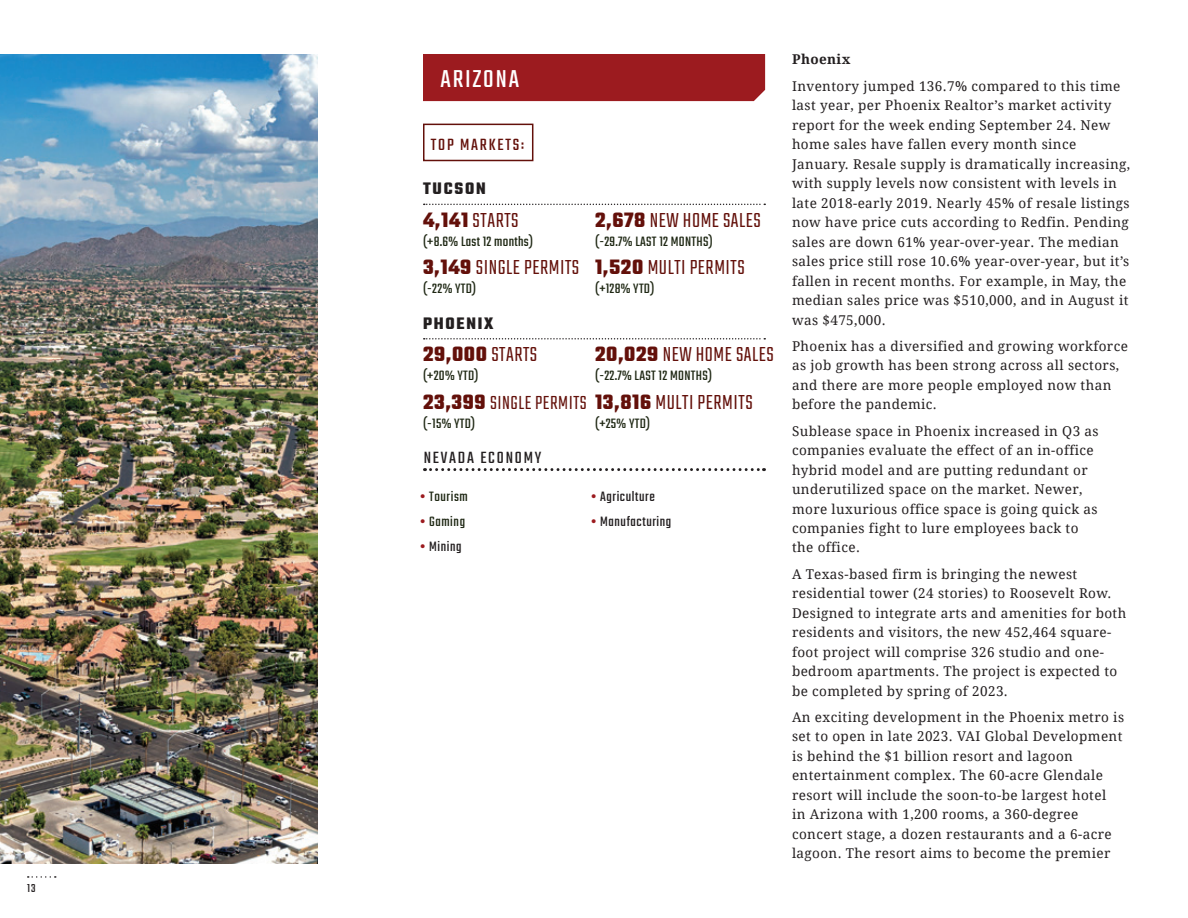
<style>
.page{position:relative;width:1188px;height:918px;background:#fff}
.page>*{position:absolute;margin:0;border:0;box-sizing:border-box;transform-origin:0 0}
.t1{font:27px "Teko";letter-spacing:.07em;color:#fff}
.t2{font:300 22.5px/47.5px "Teko";letter-spacing:.025em;color:#63100a}
.t3{font:700 22.5px "Teko";color:#63100a}
.t4{font:300 21px "Teko";letter-spacing:.025em;color:#63100a}
.t5{font:700 18px "Teko";letter-spacing:.1em;color:#231f20}
.t6{font:18px "Teko";letter-spacing:.1em;color:#231f20}
.t7{font:18px "Teko";letter-spacing:.1em;color:#63100a}
.t8{font:15px "Teko";letter-spacing:.02em;color:#1e2713}
.t9{font:15px "Teko";letter-spacing:.04em;color:#231f20}
.t10{font:15px "Teko";letter-spacing:.04em;color:#1e2713}
.t11{font:13.5px/19.5px "Droid Serif";letter-spacing:.03em;color:#231f20}
.t12{font:700 13.5px "Droid Serif";letter-spacing:.03em;color:#231f20}
.t13{font:12.75px "Teko";color:#231f20}
.s1{font-weight:700}
.s2{font-weight:300}
.s3{font-weight:700;font-size:22.5px}
.s4{font-size:22.5px}
.s5{color:#9c1b1f}
</style>
<div class="page">
<svg style="left:28px;top:876px;width:28px;height:2px"></svg>
<div style="left:423px;top:54px;width:342px;height:47px;background:#9c1b1f"></div>
<img style="left:0;top:54px;width:317px;height:810px">
<svg style="left:424px;top:204px;width:341px;height:1px"></svg>
<svg style="left:424px;top:338px;width:341px;height:2px"></svg>
<svg style="left:425px;top:468px;width:340px;height:3px"></svg>
<div style="left:423px;top:124px;width:110px;height:37px;border:2px solid #63100a"></div>
<p class="t13" style="left:27px;top:882px;width:10px">13</p>
<h1 class="t1" style="left:440px;top:66px;width:80px">ARIZONA</h1>
<h3 class="t7" style="left:431px;top:135px;width:95px">TOP MARKETS:</h3>
<h3 class="t5" style="left:423px;top:182px;width:64px">TUCSON</h3>
<h2 class="t2" style="left:423px;top:196px;width:158px"><span class="s1">4,141</span> STARTS<br><span class="s1">3,149</span> SINGLE PERMITS</h2>
<h2 class="t2" style="left:595px;top:196px;width:167px"><span class="s1">2,678</span> NEW HOME SALES<br><span class="s1">1,520</span> MULTI PERMITS</h2>
<p class="t8" style="left:423px;top:234px;width:112px">(+8.6% Last 12 months)</p>
<p class="t8" style="left:423px;top:281px;width:55px">(-22% YTD)</p>
<p class="t8" style="left:595px;top:234px;width:119px">(-29.7% LAST 12 MONTHS)</p>
<p class="t8" style="left:595px;top:281px;width:61px">(+128% YTD)</p>
<h3 class="t5" style="left:423px;top:316px;width:72px">PHOENIX</h3>
<h2 class="t3" style="left:423px;top:346px;width:116px">29,000 <span class="s2">STARTS</span></h2>
<h3 class="t4" style="left:423px;top:392px;width:331px"><span class="s3">23,399</span> SINGLE PERMITS <span class="s3">13,816</span> <span class="s4">MULTI PERMITS</span></h3>
<h2 class="t2" style="left:595px;top:331px;width:180px"><span class="s1">20,029</span> NEW HOME SALES</h2>
<p class="t8" style="left:423px;top:368px;width:57px">(+20% YTD)</p>
<p class="t8" style="left:423px;top:416px;width:54px">(-15% YTD)</p>
<p class="t8" style="left:595px;top:368px;width:118px">(-22.7% LAST 12 MONTHS)</p>
<p class="t8" style="left:595px;top:416px;width:57px">(+25% YTD)</p>
<h3 class="t6" style="left:424px;top:449px;width:119px">NEVADA ECONOMY</h3>
<p class="t10" style="left:420px;top:489px;width:49px"><span class="s5">•</span> Tourism</p>
<p class="t8" style="left:420px;top:514px;width:47px"><span class="s5">•</span> Gaming</p>
<p class="t9" style="left:420px;top:539px;width:43px"><span class="s5">•</span> Mining</p>
<p class="t9" style="left:591px;top:489px;width:65px"><span class="s5">•</span> Agriculture</p>
<p class="t9" style="left:591px;top:514px;width:82px"><span class="s5">•</span> Manufacturing</p>
<p class="t12" style="left:792px;top:54px;width:60px">Phoenix</p>
<p class="t11" style="left:792px;top:77px;width:340px">Inventory jumped 136.7% compared to this time last year, per Phoenix Realtor’s market activity report for the week ending September 24. New home sales have fallen every month since January. Resale supply is dramatically increasing, with supply levels now consistent with levels in late 2018-early 2019. Nearly 45% of resale listings now have price cuts according to Redfin. Pending sales are down 61% year-over-year. The median sales price still rose 10.6% year-over-year, but it’s fallen in recent months. For example, in May, the median sales price was $510,000, and in August it was $475,000.</p>
<p class="t11" style="left:792px;top:337px;width:337px">Phoenix has a diversified and growing workforce as job growth has been strong across all sectors, and there are more people employed now than before the pandemic.</p>
<p class="t11" style="left:792px;top:422px;width:308px">Sublease space in Phoenix increased in Q3 as companies evaluate the effect of an in-office hybrid model and are putting redundant or underutilized space on the market. Newer, more luxurious office space is going quick as companies fight to lure employees back to the office.</p>
<p class="t11" style="left:792px;top:565px;width:336px">A Texas-based firm is bringing the newest residential tower (24 stories) to Roosevelt Row.<br>Designed to integrate arts and amenities for both residents and visitors, the new 452,464 square&shy;foot project will comprise 326 studio and one&shy;bedroom apartments. The project is expected to be completed by spring of 2023.</p>
<p class="t11" style="left:792px;top:709px;width:334px">An exciting development in the Phoenix metro is set to open in late 2023. VAI Global Development is behind the $1 billion resort and lagoon entertainment complex. The 60-acre Glendale resort will include the soon-to-be largest hotel<br>in Arizona with 1,200 rooms, a 360-degree concert stage, a dozen restaurants and a 6-acre lagoon. The resort aims to become the premier</p>
</div>
